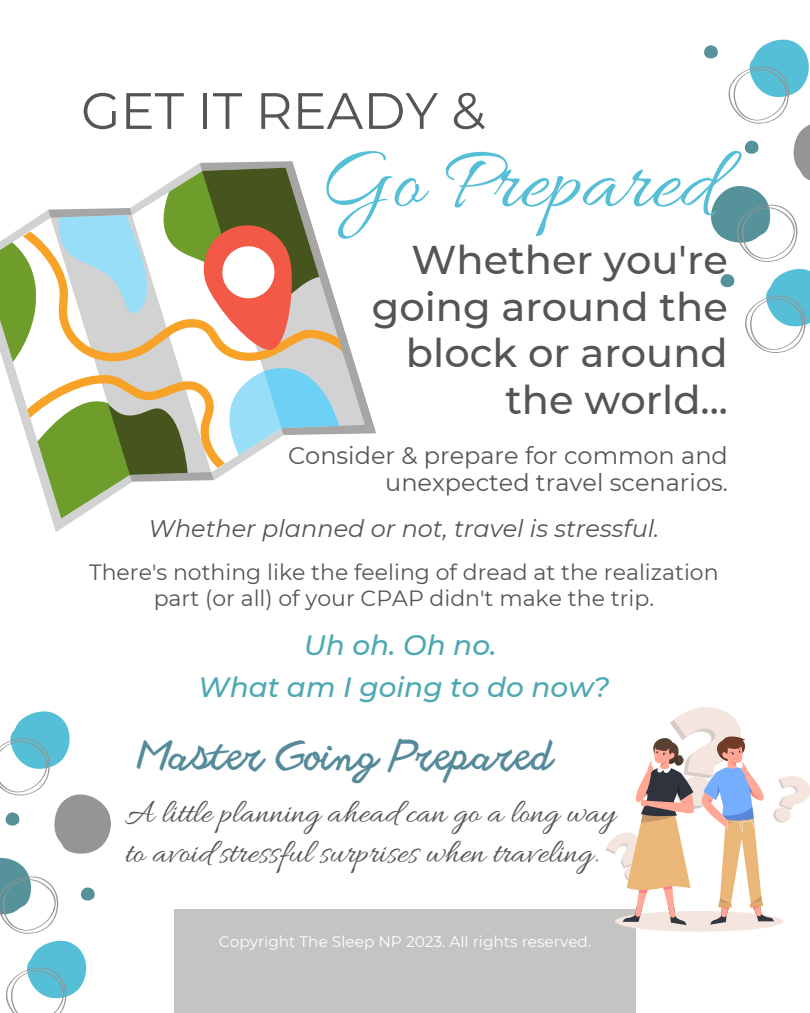
<style>
.page{position:relative;width:810px;height:1013px;background:#fff}
.page>*{position:absolute;margin:0;border:0;box-sizing:border-box;transform-origin:0 0}
.t1{font:90px "Allura";color:#56bfd8}
.t2{font:51.1px "Montserrat";color:#555}
.t3{font:500 40px/46.5px "Montserrat";color:#555;text-align:right}
.t4{font:300 40px "Another Shabby";color:#558a9b}
.t5{font:34.3px/39.8px "Allura";color:#555}
.t6{font:italic 500 28px "Montserrat";color:#4da8b2}
.t7{font:24px/27.8px "Montserrat";color:#555;text-align:right}
.t8{font:italic 24px "Montserrat";color:#555}
.t9{font:22px/25.5px "Montserrat";color:#555;text-align:center}
.t10{font:15.3px "Montserrat";color:#fff}
</style>
<div class="page">
<svg style="left:0;top:711px;width:111px;height:301px"></svg>
<svg style="left:704px;top:39px;width:106px;height:314px"></svg>
<div style="left:174px;top:909px;width:462px;height:103px;background:#c4c4c3"></div>
<svg style="left:52px;top:518px;width:25px;height:14px"></svg>
<svg style="left:339px;top:326px;width:26px;height:108px"></svg>
<svg style="left:0;top:161px;width:339px;height:357px"></svg>
<svg style="left:606px;top:707px;width:204px;height:224px"></svg>
<p class="t2" style="left:81px;top:79px;width:406px">GET IT READY &amp;</p>
<h2 class="t1" style="left:320px;top:132px;width:396px">Go Prepared</h2>
<p class="t3" style="left:372px;top:237px;width:358px">Whether you're going around the block or around the world...</p>
<h6 class="t7" style="left:288px;top:441px;width:441px">Consider &amp; prepare for common and unexpected travel scenarios.</h6>
<p class="t8" style="left:148px;top:513px;width:513px">Whether planned or not, travel is stressful.</p>
<h3 class="t9" style="left:89px;top:559px;width:631px">There's nothing like the feeling of dread at the realization part (or all) of your CPAP didn't make the trip.</h3>
<p class="t6" style="left:304px;top:628px;width:194px">Uh oh. Oh no.</p>
<p class="t6" style="left:198px;top:669px;width:413px">What am I going to do now?</p>
<p class="t4" style="left:138px;top:734px;width:417px">Master Going Prepared</p>
<p class="t5" style="left:125px;top:795px;width:492px">A little planning ahead can go a long way to avoid stressful surprises when traveling.</p>
<h1 class="t10" style="left:219px;top:932px;width:374px">Copyright The Sleep NP 2023. All rights reserved.</h1>
</div>
